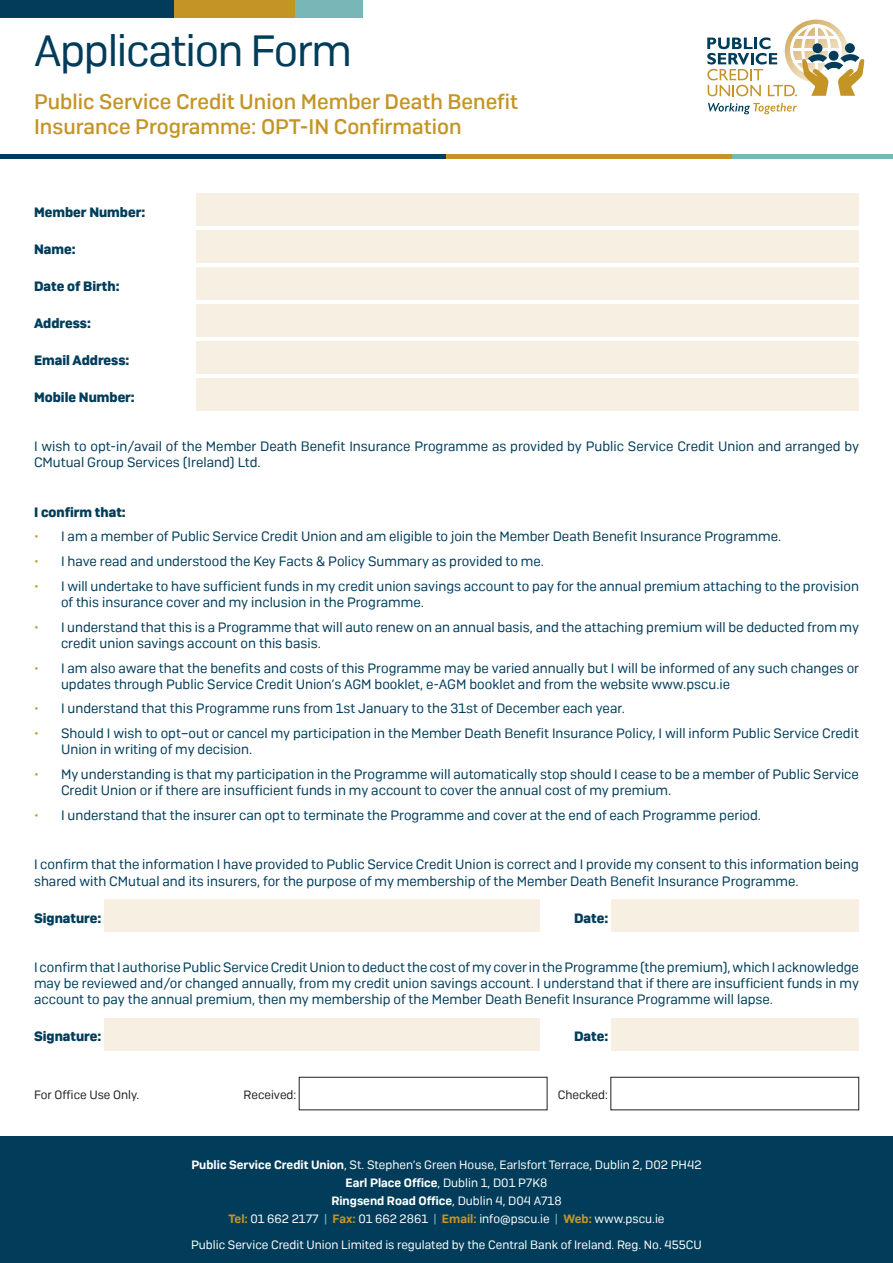
<style>
.page{position:relative;width:893px;height:1263px;background:#fff}
.page>*{position:absolute;margin:0;border:0;box-sizing:border-box;transform-origin:0 0}
.t1{font:43.5px "Camber";letter-spacing:-.03em;color:#013d5a}
.t2{font:500 21px/25.2px "Camber";color:#c59426}
.t3{font:13.5px/16.2px "Camber";color:#013d5a}
.t4{font:700 13.5px "Camber";color:#013d5a}
.t5{font:12px/18px "Camber";color:#fff;text-align:center}
.t6{font:12px "Camber";color:#231f20}
.s1{color:#c59426}
.s2{font-weight:600}
.s3{font-weight:600;color:#c59426}
.s4{color:#77b7b8}
</style>
<div class="page">
<div style="left:0;top:0;width:174px;height:17px;background:#013d5a"></div>
<div style="left:174px;top:0;width:121px;height:17px;background:#c59426"></div>
<div style="left:295px;top:0;width:68px;height:17px;background:#77b7b8"></div>
<hr style="left:0;top:155px;width:446px;height:4px;background:#013d5a">
<hr style="left:446px;top:155px;width:287px;height:4px;background:#c59426">
<hr style="left:733px;top:155px;width:160px;height:4px;background:#77b7b8">
<img style="left:800px;top:20px;width:32px;height:4px">
<svg style="left:708px;top:103px;width:89px;height:11px"></svg>
<svg style="left:707px;top:24px;width:157px;height:72px"></svg>
<div style="left:196px;top:193px;width:663px;height:33px;background:#f7f0e2"></div>
<div style="left:196px;top:230px;width:663px;height:33px;background:#f7f0e2"></div>
<div style="left:196px;top:267px;width:663px;height:33px;background:#f7f0e2"></div>
<div style="left:196px;top:304px;width:663px;height:33px;background:#f7f0e2"></div>
<div style="left:196px;top:341px;width:663px;height:33px;background:#f7f0e2"></div>
<div style="left:196px;top:378px;width:663px;height:33px;background:#f7f0e2"></div>
<div style="left:104px;top:899px;width:436px;height:33px;background:#f7f0e2"></div>
<div style="left:611px;top:899px;width:248px;height:33px;background:#f7f0e2"></div>
<div style="left:104px;top:1018px;width:436px;height:33px;background:#f7f0e2"></div>
<div style="left:611px;top:1018px;width:248px;height:33px;background:#f7f0e2"></div>
<div style="left:299px;top:1077px;width:248px;height:33px;border:1px solid #231f20"></div>
<div style="left:611px;top:1077px;width:248px;height:33px;border:1px solid #231f20"></div>
<div style="left:0;top:1136px;width:893px;height:127px;background:#013d5a"></div>
<h1 class="t1" style="left:34px;top:25px;width:320px">Application Form</h1>
<h2 class="t2" style="left:34px;top:89px;width:486px">Public Service Credit Union Member Death Benefit<br>Insurance Programme: OPT-IN Confirmation</h2>
<p class="t4" style="left:34px;top:203px;width:113px">Member Number:</p>
<p class="t4" style="left:34px;top:240px;width:43px">Name:</p>
<p class="t4" style="left:34px;top:277px;width:87px">Date of Birth:</p>
<p class="t4" style="left:34px;top:314px;width:58px">Address:</p>
<p class="t4" style="left:34px;top:351px;width:97px">Email Address:</p>
<p class="t4" style="left:34px;top:388px;width:102px">Mobile Number:</p>
<p class="t3" style="left:34px;top:438px;width:826px">I wish to opt-in/avail of the Member Death Benefit Insurance Programme as provided by Public Service Credit Union and arranged by<br>CMutual Group Services (Ireland) Ltd.</p>
<p class="t4" style="left:34px;top:503px;width:93px">I confirm that:</p>
<p class="t3" style="left:34px;top:528px;width:749px"><span class="s1">•</span> I am a member of Public Service Credit Union and am eligible to join the Member Death Benefit Insurance Programme.</p>
<p class="t3" style="left:34px;top:553px;width:512px"><span class="s1">•</span> I have read and understood the Key Facts &amp; Policy Summary as provided to me.</p>
<p class="t3" style="left:61px;top:578px;width:799px;text-indent:-27px"><span class="s1">•</span> I will undertake to have sufficient funds in my credit union savings account to pay for the annual premium attaching to the provision of this insurance cover and my inclusion in the Programme.</p>
<p class="t3" style="left:61px;top:619px;width:799px;text-indent:-27px"><span class="s1">•</span> I understand that this is a Programme that will auto renew on an annual basis, and the attaching premium will be deducted from my credit union savings account on this basis.</p>
<p class="t3" style="left:61px;top:659px;width:800px;text-indent:-27px"><span class="s1">•</span> I am also aware that the benefits and costs of this Programme may be varied annually but I will be informed of any such changes or updates through Public Service Credit Union’s AGM booklet, e-AGM booklet and from the website www.pscu.ie</p>
<p class="t3" style="left:34px;top:700px;width:592px"><span class="s1">•</span> I understand that this Programme runs from 1st January to the 31st of December each year.</p>
<p class="t3" style="left:61px;top:725px;width:799px;text-indent:-27px"><span class="s1">•</span> Should I wish to opt–out or cancel my participation in the Member Death Benefit Insurance Policy, I will inform Public Service Credit<br>Union in writing of my decision.</p>
<p class="t3" style="left:61px;top:766px;width:799px;text-indent:-27px"><span class="s1">•</span> My understanding is that my participation in the Programme will automatically stop should I cease to be a member of Public Service<br>Credit Union or if there are insufficient funds in my account to cover the annual cost of my premium.</p>
<p class="t3" style="left:34px;top:807px;width:729px"><span class="s1">•</span> I understand that the insurer can opt to terminate the Programme and cover at the end of each Programme period.</p>
<p class="t3" style="left:34px;top:856px;width:826px">I confirm that the information I have provided to Public Service Credit Union is correct and I provide my consent to this information being shared with CMutual and its insurers, for the purpose of my membership of the Member Death Benefit Insurance Programme.</p>
<p class="t4" style="left:34px;top:909px;width:69px">Signature:</p>
<p class="t4" style="left:574px;top:909px;width:36px">Date:</p>
<p class="t3" style="left:34px;top:959px;width:826px;text-align:justify">I confirm that I authorise Public Service Credit Union to deduct the cost of my cover in the Programme (the premium), which I acknowledge may be reviewed and/or changed annually, from my credit union savings account. I understand that if there are insufficient funds in my account to pay the annual premium, then my membership of the Member Death Benefit Insurance Programme will lapse.</p>
<p class="t4" style="left:34px;top:1028px;width:69px">Signature:</p>
<p class="t4" style="left:574px;top:1028px;width:36px">Date:</p>
<p class="t6" style="left:34px;top:1088px;width:107px">For Office Use Only.</p>
<p class="t6" style="left:243px;top:1088px;width:54px">Received:</p>
<p class="t6" style="left:558px;top:1088px;width:52px">Checked:</p>
<p class="t5" style="left:191px;top:1155px;width:512px"><span class="s2">Public Service Credit Union</span>, St. Stephen’s Green House, Earlsfort Terrace, Dublin 2, D02 PH42<br><span class="s2">Earl Place Office</span>, Dublin 1, D01 P7K8<br><span class="s2">Ringsend Road Office</span>, Dublin 4, D04 A718<br><span class="s3">Tel:</span> 01 662 2177 <span class="s4">|</span> <span class="s3">Fax:</span> 01 662 2861 <span class="s4">|</span> <span class="s3">Email:</span> info@pscu.ie <span class="s4">|</span> <span class="s3">Web:</span> www.pscu.ie</p>
<p class="t5" style="left:191px;top:1236px;width:512px">Public Service Credit Union Limited is regulated by the Central Bank of Ireland. Reg. No. 455CU</p>
</div>
